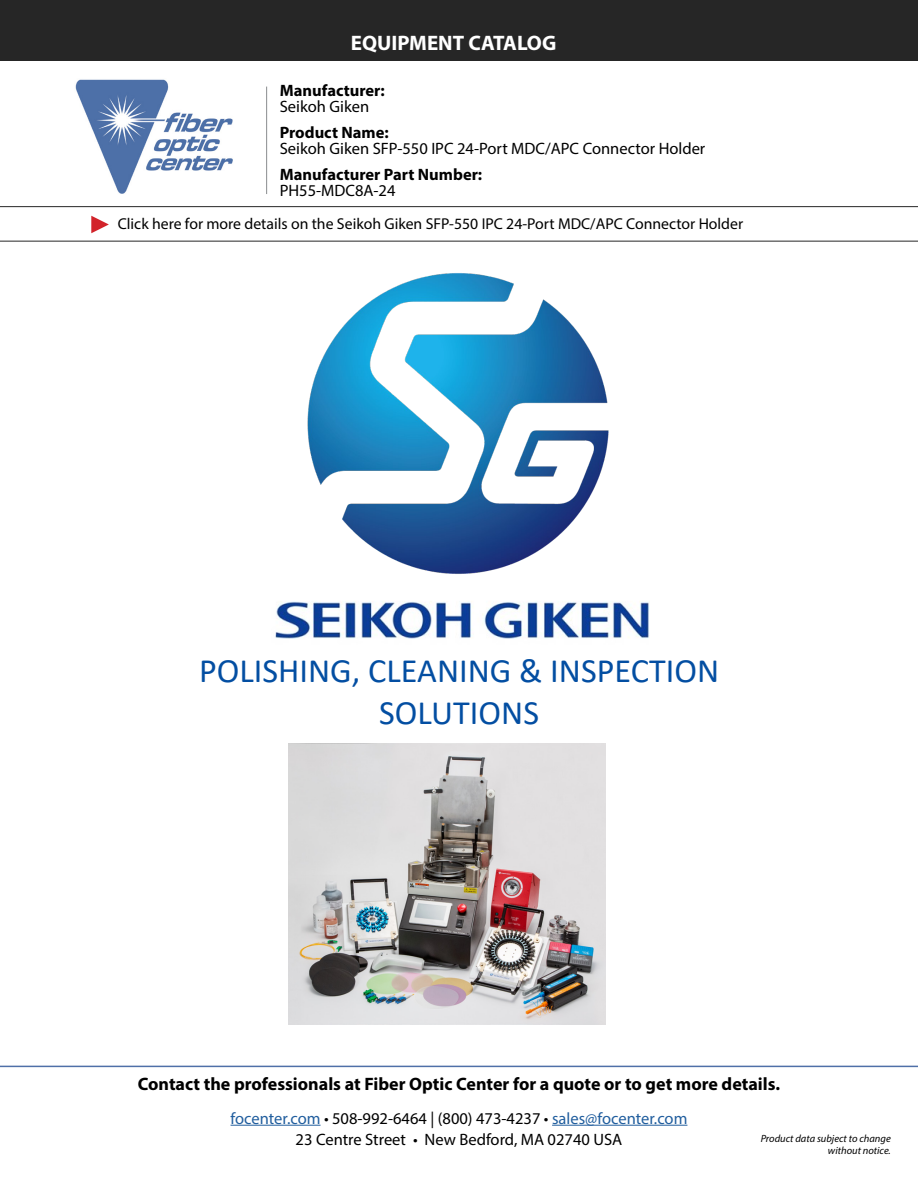
<style>
.page{position:relative;width:918px;height:1188px;background:#fff}
.page>*{position:absolute;margin:0;border:0;box-sizing:border-box;transform-origin:0 0}
.t1{font:34.2px/41.8px "Calibri";color:#034ea2;text-align:center}
.t2{font:700 21px "Myriad Pro";color:#fff}
.t3{font:700 18px "Myriad Pro";color:#000}
.t4{font:16.5px/16.5px "Myriad Pro";color:#000}
.t5{font:16.5px "Myriad Pro";color:#215e9e}
.t6{font:700 16.5px/16.5px "Myriad Pro";color:#000}
.t7{font:15.75px "Myriad Pro";color:#000}
.t8{font:italic 10.5px/12.6px "Myriad Pro";color:#000;text-align:right}
.s1{font-weight:400}
.s2{font-weight:700}
.s3{color:#000}
</style>
<div class="page">
<hr style="left:231px;top:1125px;width:90px;height:1px;background:#215e9e">
<hr style="left:552px;top:1125px;width:135px;height:1px;background:#215e9e">
<hr style="left:0;top:1066px;width:918px;height:1px;background:#4f70a8">
<img style="left:307px;top:273px;width:302px;height:301px">
<img style="left:275px;top:601px;width:375px;height:38px">
<img style="left:289px;top:744px;width:317px;height:281px">
<div style="left:0;top:0;width:918px;height:60px;background:#262626"></div>
<hr style="left:266px;top:87px;width:1px;height:107px;background:#8a8c8e">
<img style="left:75px;top:79px;width:158px;height:115px">
<hr style="left:0;top:241px;width:918px;height:1px;background:#262626">
<svg style="left:91px;top:216px;width:18px;height:17px"></svg>
<hr style="left:0;top:206px;width:918px;height:1px;background:#262626">
<p class="t2" style="left:351px;top:29px;width:207px">EQUIPMENT CATALOG</p>
<p class="t6" style="left:280px;top:81px;width:107px">Manufacturer:<br><span class="s1">Seikoh Giken</span></p>
<p class="t4" style="left:280px;top:124px;width:427px"><span class="s2">Product Name:<br></span>Seikoh Giken SFP-550 IPC 24-Port MDC/APC Connector Holder</p>
<p class="t6" style="left:280px;top:165px;width:204px">Manufacturer Part Number:</p>
<p class="t4" style="left:280px;top:182px;width:117px">PH55-MDC8A-24</p>
<p class="t7" style="left:118px;top:214px;width:627px">Click here for more details on the Seikoh Giken SFP-550 IPC 24-Port MDC/APC Connector Holder</p>
<h1 class="t1" style="left:199px;top:649px;width:522px">POLISHING, CLEANING &amp; INSPECTION<br>SOLUTIONS</h1>
<p class="t3" style="left:138px;top:1072px;width:644px">Contact the professionals at Fiber Optic Center for a quote or to get more details.</p>
<p class="t5" style="left:231px;top:1108px;width:458px">focenter.com <span class="s3">• 508-992-6464 | (800) 473-4237 •</span> sales@focenter.com</p>
<p class="t4" style="left:296px;top:1131px;width:328px">23 Centre Street • New Bedford, MA 02740 USA</p>
<p class="t8" style="left:761px;top:1132px;width:132px">Product data subject to change without notice.</p>
</div>
